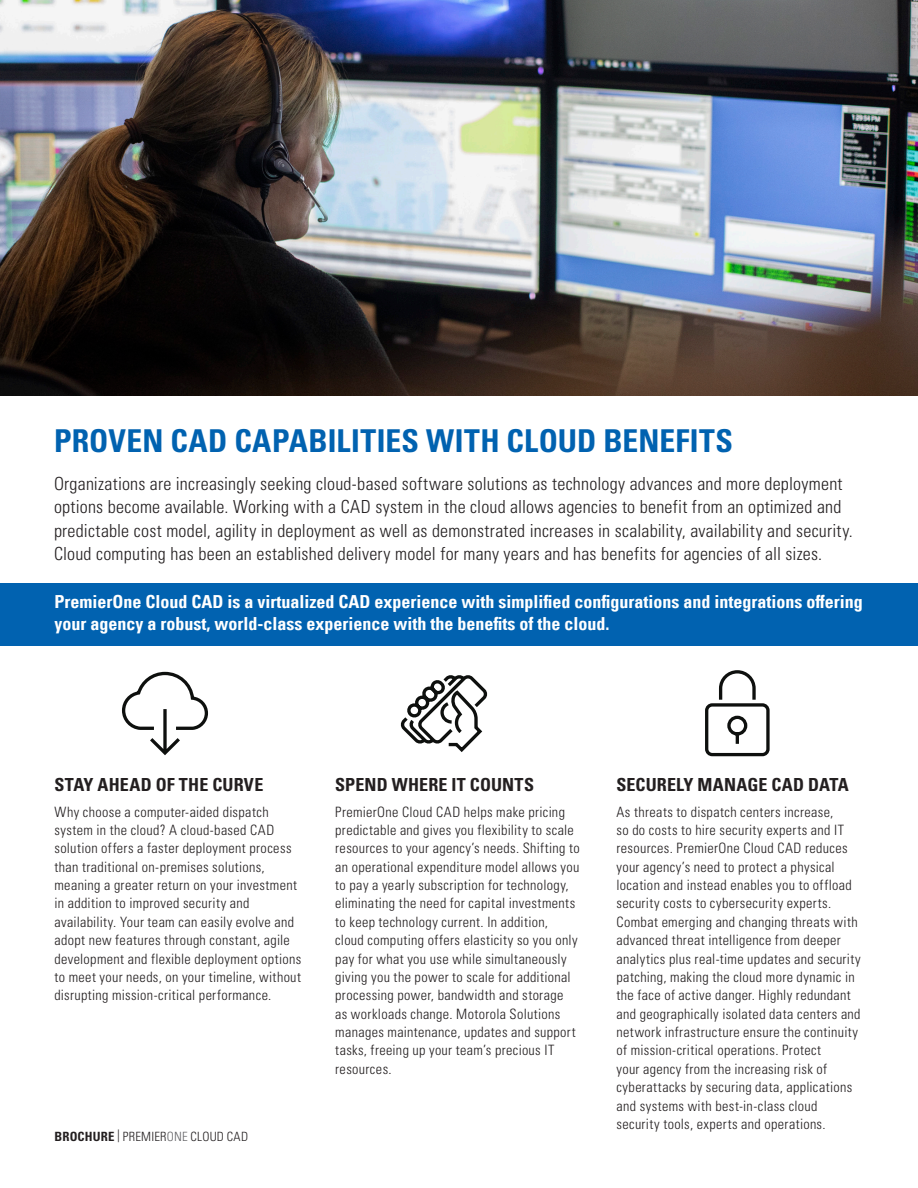
<style>
.page{position:relative;width:918px;height:1188px;background:#fff}
.page>*{position:absolute;margin:0;border:0;box-sizing:border-box;transform-origin:0 0}
.Body_Text{font:700 condensed 31.5px "Univers";letter-spacing:.01em;color:#0162b0}
.Body_Text-2{font:300 condensed 18px/23.2px "Univers";letter-spacing:.015em;color:#231f20}
.t1{font:18px/21.6px "Univers Com 67 Bold Cond";color:#fff}
.Body_Text-3{font:700 condensed 18px "Univers";letter-spacing:.01em;color:#231f20}
.Body_Text-4{font:300 condensed 14.25px/18.3px "Univers";letter-spacing:.025em;color:#231f20}
.t2{font:300 condensed 12.75px "Univers";letter-spacing:.015em;color:#231f20}
.s1{font-weight:700}
.s2{color:#636366}
</style>
<div class="page">
<div style="left:0;top:583px;width:918px;height:62px;background:#0162b0"></div>
<img style="left:0;top:0;width:918px;height:395px">
<svg style="left:122px;top:671px;width:86px;height:84px"></svg>
<svg style="left:400px;top:675px;width:88px;height:77px"></svg>
<svg style="left:705px;top:670px;width:65px;height:87px"></svg>
<p class="Body_Text" style="left:54px;top:421px;width:681px">PROVEN CAD CAPABILITIES WITH CLOUD BENEFITS</p>
<p class="Body_Text-2" style="left:54px;top:472px;width:800px">Organizations are increasingly seeking cloud-based software solutions as technology advances and more deployment options become available. Working with a CAD system in the cloud allows agencies to benefit from an optimized and predictable cost model, agility in deployment as well as demonstrated increases in scalability, availability and security.<br>Cloud computing has been an established delivery model for many years and has benefits for agencies of all sizes.</p>
<p class="t1" style="left:54px;top:591px;width:810px">PremierOne Cloud CAD is a virtualized CAD experience with simplified configurations and integrations offering your agency a robust, world-class experience with the benefits of the cloud.</p>
<p class="Body_Text-3" style="left:54px;top:774px;width:210px">STAY AHEAD OF THE CURVE</p>
<p class="Body_Text-4" style="left:54px;top:802px;width:248px">Why choose a computer-aided dispatch system in the cloud? A cloud-based CAD solution offers a faster deployment process than traditional on-premises solutions, meaning a greater return on your investment in addition to improved security and availability. Your team can easily evolve and adopt new features through constant, agile development and flexible deployment options to meet your needs, on your timeline, without disrupting mission-critical performance.</p>
<p class="t2" style="left:55px;top:1129px;width:195px"><span class="s1">BROCHURE</span> | PREMIER<span class="s2">ONE</span> CLOUD CAD</p>
<p class="Body_Text-3" style="left:335px;top:774px;width:200px">SPEND WHERE IT COUNTS</p>
<p class="Body_Text-4" style="left:335px;top:802px;width:246px">PremierOne Cloud CAD helps make pricing predictable and gives you flexibility to scale resources to your agency’s needs. Shifting to an operational expenditure model allows you to pay a yearly subscription for technology, eliminating the need for capital investments to keep technology current. In addition, cloud computing offers elasticity so you only pay for what you use while simultaneously giving you the power to scale for additional processing power, bandwidth and storage<br>as workloads change. Motorola Solutions manages maintenance, updates and support tasks, freeing up your team’s precious IT resources.</p>
<p class="Body_Text-3" style="left:616px;top:774px;width:234px">SECURELY MANAGE CAD DATA</p>
<p class="Body_Text-4" style="left:616px;top:802px;width:246px">As threats to dispatch centers increase,<br>so do costs to hire security experts and IT resources. PremierOne Cloud CAD reduces your agency’s need to protect a physical location and instead enables you to offload security costs to cybersecurity experts.<br>Combat emerging and changing threats with advanced threat intelligence from deeper analytics plus real-time updates and security patching, making the cloud more dynamic in the face of active danger. Highly redundant and geographically isolated data centers and network infrastructure ensure the continuity of mission-critical operations. Protect<br>your agency from the increasing risk of cyberattacks by securing data, applications and systems with best-in-class cloud security tools, experts and operations.</p>
</div>
